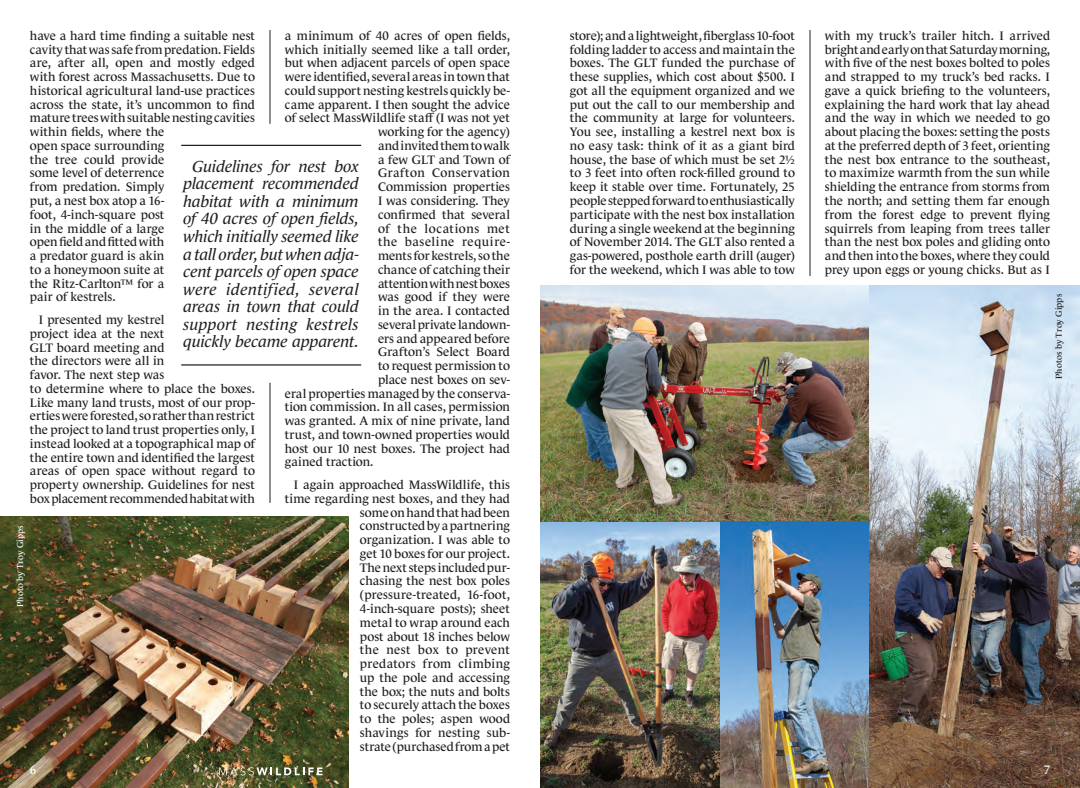
<style>
.page{position:relative;width:1080px;height:788px;background:#fff}
.page>*{position:absolute;margin:0;border:0;box-sizing:border-box;transform-origin:0 0}
.t1{font:italic 16.25px/17.5px "Le Monde Journal Std";letter-spacing:-.01em;color:#231f20;text-align:center}
.t2{font:12.5px/13.8px "Le Monde Journal Std";color:#231f20}
.t3{font:12.5px "Le Monde Journal Std";letter-spacing:.025em;color:#231f20}
.t4{font:12.5px "Le Monde Journal Std";letter-spacing:.04em;color:#231f20}
.t5{font:12.5px "Le Monde Journal Std";letter-spacing:.045em;color:#231f20}
.t6{font:12.5px "Le Monde Journal Std";color:#fff}
.t7{font:8.75px "Le Monde Journal Std";letter-spacing:.005em;color:#231f20}
.t8{font:8.75px "Le Monde Journal Std";letter-spacing:.005em;color:#fff}
</style>
<div class="page">
<img style="left:0;top:517px;width:349px;height:271px">
<img style="left:540px;top:285px;width:540px;height:503px">
<hr style="left:181px;top:364px;width:180px;height:1px;background:#231f20">
<hr style="left:181px;top:145px;width:180px;height:1px;background:#231f20">
<svg style="left:219px;top:767px;width:104px;height:8px"></svg>
<hr style="left:270px;top:30px;width:1px;height:94px;background:#231f20">
<hr style="left:270px;top:382px;width:1px;height:121px;background:#231f20">
<hr style="left:810px;top:30px;width:1px;height:246px;background:#231f20">
<p class="t2" style="left:30px;top:29px;width:227px">have a hard time finding a suitable nest cavity that was safe from predation. Fields are, after all, open and mostly edged with forest across Massachusetts. Due to historical agricultural land-use practices across the state, it’s uncommon to find mature trees with suitable nesting cavities within fields, where the<br>open space surrounding<br>the tree could provide<br>some level of deterrence<br>from predation. Simply<br>put, a nest box atop a 16-<br>foot, 4-inch-square post<br>in the middle of a large<br>open field and fitted with<br>a predator guard is akin<br>to a honeymoon suite at<br>the Ritz-Carlton™ for a<br>pair of kestrels.</p>
<p class="t2" style="left:30px;top:313px;width:227px;text-indent:9px">I presented my kestrel<br>project idea at the next<br>GLT board meeting and<br>the directors were all in<br>favor. The next step was<br>to determine where to place the boxes.<br>Like many land trusts, most of our prop&shy;erties were forested, so rather than restrict the project to land trust properties only, I instead looked at a topographical map of the entire town and identified the largest areas of open space without regard to property ownership. Guidelines for nest box placement recommended habitat with</p>
<p class="t2" style="left:285px;top:29px;width:226px">a minimum of 40 acres of open fields,</p>
<p class="t2" style="left:285px;top:42px;width:226px">which initially seemed like a tall order,</p>
<p class="t2" style="left:285px;top:56px;width:227px">but when adjacent parcels of open space</p>
<p class="t2" style="left:285px;top:70px;width:227px">were identified, several areas in town that</p>
<p class="t2" style="left:285px;top:84px;width:226px">could support nesting kestrels quickly be-</p>
<p class="t2" style="left:285px;top:97px;width:227px">came apparent. I then sought the advice</p>
<p class="t2" style="left:285px;top:111px;width:227px">of select MassWildlife staff (I was not yet</p>
<p class="t2" style="left:378px;top:125px;width:133px">working for the agency)</p>
<p class="t2" style="left:378px;top:139px;width:133px">and invited them to walk</p>
<p class="t2" style="left:378px;top:152px;width:133px">a few GLT and Town of</p>
<p class="t3" style="left:378px;top:166px;width:133px">Grafton Conservation</p>
<p class="t2" style="left:378px;top:180px;width:133px">Commission properties</p>
<p class="t2" style="left:378px;top:194px;width:133px">I was considering. They</p>
<p class="t2" style="left:378px;top:207px;width:133px">confirmed that several</p>
<p class="t5" style="left:378px;top:221px;width:133px">of the locations met</p>
<p class="t4" style="left:378px;top:235px;width:133px">the baseline require-</p>
<p class="t2" style="left:378px;top:249px;width:133px">ments for kestrels, so the</p>
<p class="t2" style="left:378px;top:262px;width:133px">chance of catching their</p>
<p class="t2" style="left:378px;top:276px;width:133px">attention with nest boxes</p>
<p class="t2" style="left:378px;top:290px;width:133px">was good if they were</p>
<p class="t2" style="left:378px;top:304px;width:133px">in the area. I contacted</p>
<p class="t2" style="left:378px;top:317px;width:133px">several private landown-</p>
<p class="t2" style="left:378px;top:331px;width:133px">ers and appeared before</p>
<p class="t2" style="left:378px;top:345px;width:133px">Grafton’s Select Board</p>
<p class="t2" style="left:378px;top:359px;width:133px">to request permission to</p>
<p class="t2" style="left:378px;top:372px;width:133px">place nest boxes on sev-</p>
<p class="t2" style="left:285px;top:386px;width:226px">eral properties managed by the conserva-</p>
<p class="t2" style="left:285px;top:400px;width:226px">tion commission. In all cases, permission</p>
<p class="t2" style="left:285px;top:414px;width:226px">was granted. A mix of nine private, land</p>
<p class="t2" style="left:285px;top:427px;width:226px">trust, and town-owned properties would</p>
<p class="t2" style="left:285px;top:441px;width:227px">host our 10 nest boxes. The project had</p>
<p class="t2" style="left:285px;top:455px;width:90px">gained traction.</p>
<p class="t2" style="left:285px;top:478px;width:227px;text-align:right">I again approached MassWildlife, this time regarding nest boxes, and they had some on hand that had been<br>constructed by a partnering organization. I was able to<br>get 10 boxes for our project.<br>The next steps included pur-<br>chasing the nest box poles (pressure-treated, 16-foot,<br>4-inch-square posts); sheet<br>metal to wrap around each<br>post about 18 inches below<br>the nest box to prevent<br>predators from climbing<br>up the pole and accessing<br>the box; the nuts and bolts<br>to securely attach the boxes<br>to the poles; aspen wood<br>shavings for nesting sub-<br>strate (purchased from a pet</p>
<p class="t1" style="left:183px;top:157px;width:177px">Guidelines for nest box placement recommended habitat with a minimum of 40 acres of open fields, which initially seemed like a tall order, but when adja&shy;cent parcels of open space were identified, several areas in town that could support nesting kestrels quickly became apparent.</p>
<p class="t8" style="left:15px;top:607px;width:83px;rotate:-90deg">Photo by Troy Gipps</p>
<p class="t2" style="left:570px;top:29px;width:227px;text-align:justify">store); and a lightweight, fiberglass 10-foot folding ladder to access and maintain the boxes. The GLT funded the purchase of these supplies, which cost about $500. I got all the equipment organized and we put out the call to our membership and the community at large for volunteers.<br>You see, installing a kestrel next box is no easy task: think of it as a giant bird house, the base of which must be set 2½ to 3 feet into often rock-filled ground to keep it stable over time. Fortunately, 25 people stepped forward to enthusiastically participate with the nest box installation during a single weekend at the beginning of November 2014. The GLT also rented a gas-powered, posthole earth drill (auger) for the weekend, which I was able to tow</p>
<p class="t2" style="left:825px;top:29px;width:227px;text-align:justify">with my truck’s trailer hitch. I arrived bright and early on that Saturday morning, with five of the nest boxes bolted to poles and strapped to my truck’s bed racks. I gave a quick briefing to the volunteers, explaining the hard work that lay ahead and the way in which we needed to go about placing the boxes: setting the posts at the preferred depth of 3 feet, orienting the nest box entrance to the southeast, to maximize warmth from the sun while shielding the entrance from storms from the north; and setting them far enough from the forest edge to prevent flying squirrels from leaping from trees taller than the nest box poles and gliding onto and then into the boxes, where they could prey upon eggs or young chicks. But as I</p>
<p class="t7" style="left:1054px;top:379px;width:86px;rotate:-90deg">Photos by Troy Gipps</p>
<p class="t6" style="left:30px;top:762px;width:8px">6</p>
<p class="t6" style="left:1044px;top:762px;width:8px">7</p>
</div>
